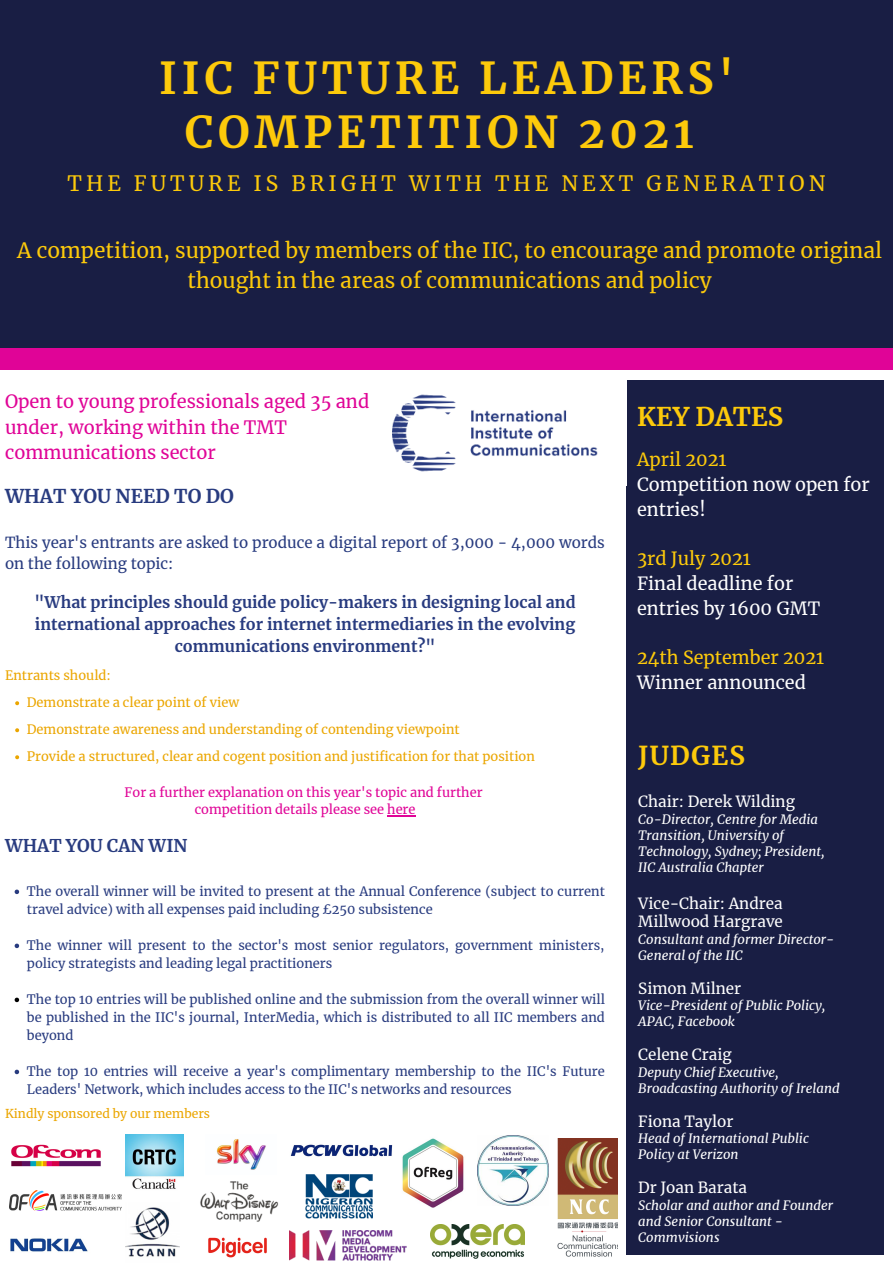
<style>
.page{position:relative;width:893px;height:1263px;background:#fff}
.page>*{position:absolute;margin:0;border:0;box-sizing:border-box;transform-origin:0 0}
.t1{font:700 43.5px/53.5px "Merriweather";letter-spacing:.11em;color:#fdca0b;text-align:center}
.t2{font:700 25.8px "Merriweather";letter-spacing:.05em;color:#fdca0b}
.t3{font:700 25.5px "Merriweather";color:#fdca0b}
.t4{font:20.92px/29.2px "Merriweather";color:#fdca0b;text-align:center}
.t5{font:20.92px "Merriweather";letter-spacing:.19em;color:#fdca0b}
.t6{font:700 18.83px "Merriweather";color:#283b7f}
.t7{font:18.15px/25.3px "Merriweather";color:#e00497}
.t8{font:18px "Merriweather";color:#fff}
.t9{font:18px "Merriweather";color:#fdca0b}
.t10{font:700 17.4px "Merriweather";color:#283b7f}
.t11{font:700 15.83px/22px "Merriweather";color:#283b7f;text-align:center}
.t12{font:15.23px/18.8px "Merriweather";color:#fff}
.t13{font:15.08px/20.9px "Merriweather";color:#283b7f}
.t14{font:italic 12.98px/15.9px "Merriweather";color:#fff}
.t15{font:12.9px/18px "Merriweather";color:#283b7f}
.t16{font:12.83px "Merriweather";color:#eba601}
.t17{font:12.83px "Merriweather";color:#e00497}
.t18{font:12.15px "Merriweather";color:#eba601}
</style>
<div class="page">
<div style="left:0;top:0;width:893px;height:349px;background:#191e44"></div>
<div style="left:0;top:349px;width:893px;height:20px;background:#e00497"></div>
<div style="left:626px;top:381px;width:257px;height:873px;background:#191e44"></div>
<img style="left:208px;top:1237px;width:59px;height:21px">
<img style="left:126px;top:1134px;width:57px;height:55px">
<img style="left:478px;top:1136px;width:70px;height:69px">
<img style="left:217px;top:1139px;width:49px;height:31px">
<img style="left:290px;top:1144px;width:103px;height:13px">
<img style="left:11px;top:1144px;width:90px;height:23px">
<img style="left:9px;top:1190px;width:113px;height:21px">
<img style="left:402px;top:1138px;width:62px;height:70px">
<img style="left:305px;top:1174px;width:68px;height:45px">
<img style="left:10px;top:1238px;width:78px;height:14px">
<img style="left:430px;top:1224px;width:94px;height:35px">
<svg style="left:15px;top:889px;width:4px;height:5px"></svg>
<svg style="left:15px;top:943px;width:4px;height:5px"></svg>
<svg style="left:15px;top:998px;width:4px;height:4px"></svg>
<svg style="left:15px;top:1070px;width:4px;height:4px"></svg>
<img style="left:200px;top:1181px;width:79px;height:41px">
<img style="left:392px;top:394px;width:206px;height:78px">
<img style="left:289px;top:1230px;width:118px;height:30px">
<img style="left:558px;top:1138px;width:59px;height:119px">
<img style="left:126px;top:1207px;width:54px;height:50px">
<svg style="left:15px;top:701px;width:4px;height:4px"></svg>
<svg style="left:15px;top:728px;width:4px;height:4px"></svg>
<svg style="left:15px;top:755px;width:4px;height:4px"></svg>
<svg style="left:387px;top:815px;width:28px;height:1px"></svg>
<p class="t1" style="left:159px;top:52px;width:577px">IIC FUTURE LEADERS'<br>COMPETITION 2021</p>
<p class="t5" style="left:68px;top:170px;width:759px">THE FUTURE IS BRIGHT WITH THE NEXT GENERATION</p>
<p class="t4" style="left:17px;top:236px;width:866px">A competition, supported by members of the IIC, to encourage and promote original thought in the areas of communications and policy</p>
<p class="t7" style="left:5px;top:389px;width:366px">Open to young professionals aged 35 and under, working within the TMT communications sector</p>
<p class="t6" style="left:5px;top:484px;width:230px">WHAT YOU NEED TO DO</p>
<p class="t13" style="left:5px;top:532px;width:601px">This year's entrants are asked to produce a digital report of 3,000 - 4,000 words on the following topic:</p>
<p class="t11" style="left:35px;top:591px;width:542px">"What principles should guide policy-makers in designing local and international approaches for internet intermediaries in the evolving communications environment?"</p>
<p class="t16" style="left:5px;top:667px;width:107px">Entrants should:</p>
<p class="t16" style="left:27px;top:694px;width:214px">Demonstrate a clear point of view</p>
<p class="t16" style="left:27px;top:721px;width:434px">Demonstrate awareness and understanding of contending viewpoint</p>
<p class="t16" style="left:27px;top:748px;width:509px">Provide a structured, clear and cogent position and justification for that position</p>
<p class="t17" style="left:125px;top:784px;width:359px">For a further explanation on this year's topic and further</p>
<p class="t17" style="left:195px;top:801px;width:222px">competition details please see here</p>
<p class="t10" style="left:5px;top:835px;width:184px">WHAT YOU CAN WIN</p>
<p class="t15" style="left:27px;top:882px;width:579px">The overall winner will be invited to present at the Annual Conference (subject to current travel advice) with all expenses paid including £250 subsistence</p>
<p class="t15" style="left:27px;top:936px;width:579px">The winner will present to the sector's most senior regulators, government ministers, policy strategists and leading legal practitioners</p>
<p class="t15" style="left:27px;top:990px;width:579px;text-align:justify">The top 10 entries will be published online and the submission from the overall winner will be published in the IIC's journal, InterMedia, which is distributed to all IIC members and beyond</p>
<p class="t15" style="left:27px;top:1062px;width:579px">The top 10 entries will receive a year's complimentary membership to the IIC's Future<br>Leaders' Network, which includes access to the IIC's networks and resources</p>
<p class="t18" style="left:5px;top:1106px;width:206px">Kindly sponsored by our members</p>
<p class="t3" style="left:637px;top:401px;width:147px">KEY DATES</p>
<p class="t9" style="left:637px;top:448px;width:91px">April 2021</p>
<p class="t8" style="left:637px;top:473px;width:234px">Competition now open for</p>
<p class="t8" style="left:637px;top:498px;width:70px">entries!</p>
<p class="t9" style="left:637px;top:547px;width:115px">3rd July 2021</p>
<p class="t8" style="left:637px;top:572px;width:158px">Final deadline for</p>
<p class="t8" style="left:637px;top:597px;width:184px">entries by 1600 GMT</p>
<p class="t9" style="left:637px;top:647px;width:188px">24th September 2021</p>
<p class="t8" style="left:637px;top:671px;width:170px">Winner announced</p>
<p class="t2" style="left:638px;top:740px;width:108px">JUDGES</p>
<p class="t12" style="left:638px;top:792px;width:158px">Chair: Derek Wilding</p>
<p class="t14" style="left:638px;top:811px;width:188px">Co-Director, Centre for Media<br>Transition, University of<br>Technology, Sydney; President,<br>IIC Australia Chapter</p>
<p class="t12" style="left:638px;top:894px;width:146px">Vice-Chair: Andrea<br>Millwood Hargrave</p>
<p class="t14" style="left:638px;top:931px;width:197px">Consultant and former Director-<br>General of the IIC</p>
<p class="t12" style="left:638px;top:979px;width:104px">Simon Milner</p>
<p class="t14" style="left:638px;top:998px;width:189px">Vice-President of Public Policy,<br>APAC, Facebook</p>
<p class="t12" style="left:638px;top:1045px;width:95px">Celene Craig</p>
<p class="t14" style="left:638px;top:1064px;width:203px">Deputy Chief Executive,<br>Broadcasting Authority of Ireland</p>
<p class="t12" style="left:638px;top:1112px;width:97px">Fiona Taylor</p>
<p class="t14" style="left:638px;top:1131px;width:172px">Head of International Public<br>Policy at Verizon</p>
<p class="t12" style="left:638px;top:1178px;width:110px">Dr Joan Barata</p>
<p class="t14" style="left:638px;top:1197px;width:196px">Scholar and author and Founder and Senior Consultant -<br>Commvisions</p>
</div>
